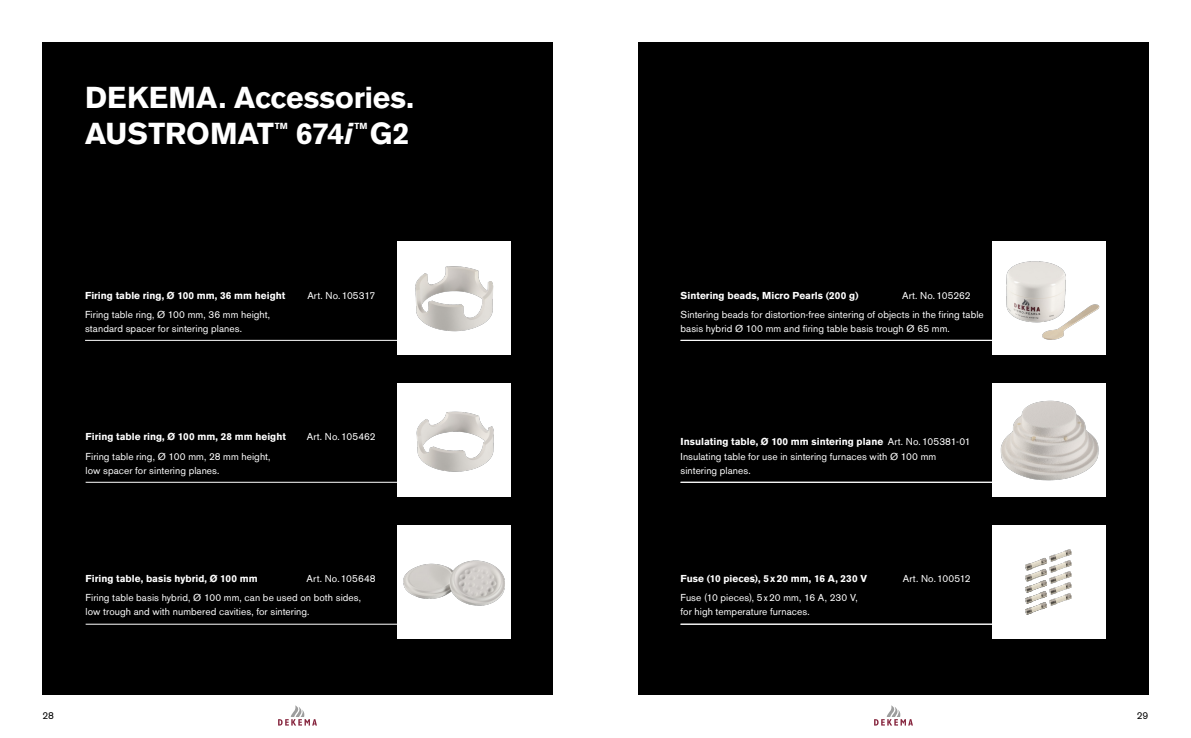
<style>
.page{position:relative;width:1191px;height:738px;background:#fff}
.page>*{position:absolute;margin:0;border:0;box-sizing:border-box;transform-origin:0 0}
.t1{font:700 30px/36px "Akzidenz Grotesk BE";color:#fff}
.t2{font:10px/14px "Akzidenz Grotesk BE";letter-spacing:.01em;color:#fff}
.t3{font:700 10px "Akzidenz Grotesk BE";letter-spacing:.005em;color:#fff}
.t4{font:10px "Akzidenz Grotesk BE";color:#000}
.t5{font:700 8.7px "Akzidenz Grotesk BE";color:#fff}
.s1{font-style:italic}
.s2{font-weight:700}
</style>
<div class="page">
<div style="left:43px;top:43px;width:510px;height:651px;background:#000"></div>
<div style="left:638px;top:43px;width:510px;height:651px;background:#000"></div>
<svg style="left:278px;top:705px;width:39px;height:20px"></svg>
<svg style="left:874px;top:705px;width:39px;height:20px"></svg>
<hr style="left:680px;top:340px;width:325px;height:1px;background:#fff">
<hr style="left:680px;top:481px;width:325px;height:1px;background:#fff">
<hr style="left:680px;top:623px;width:325px;height:1px;background:#fff">
<hr style="left:86px;top:623px;width:324px;height:1px;background:#fff">
<div style="left:397px;top:524px;width:114px;height:114px;background:#fff"></div>
<img style="left:403px;top:560px;width:102px;height:46px">
<img style="left:992px;top:383px;width:114px;height:113px">
<hr style="left:85px;top:340px;width:324px;height:1px;background:#fff">
<hr style="left:86px;top:481px;width:324px;height:1px;background:#fff">
<img style="left:397px;top:241px;width:113px;height:113px">
<img style="left:397px;top:383px;width:114px;height:113px">
<img style="left:992px;top:241px;width:114px;height:113px">
<div style="left:992px;top:524px;width:114px;height:114px;background:#fff"></div>
<img style="left:1034px;top:558px;width:12px;height:4px">
<img style="left:1057px;top:549px;width:15px;height:5px">
<img style="left:1025px;top:562px;width:21px;height:11px">
<img style="left:1046px;top:554px;width:26px;height:11px">
<img style="left:1025px;top:573px;width:21px;height:42px">
<img style="left:1046px;top:565px;width:26px;height:11px">
<img style="left:1046px;top:576px;width:26px;height:11px">
<img style="left:1046px;top:587px;width:26px;height:21px">
<h1 class="t1" style="left:85px;top:79px;width:330px">DEKEMA. Accessories.<br>AUSTROMAT</h1>
<p class="t5" style="left:275px;top:120px;width:15px">TM</p>
<h1 class="t1" style="left:296px;top:115px;width:59px">674<span class="s1">i</span></h1>
<p class="t5" style="left:354px;top:120px;width:15px">TM</p>
<h1 class="t1" style="left:370px;top:115px;width:41px">G2</h1>
<p class="t3" style="left:85px;top:289px;width:202px">Firing table ring, Ø 100 mm, 36 mm height</p>
<p class="t2" style="left:307px;top:288px;width:69px">Art. No.105317</p>
<p class="t2" style="left:85px;top:307px;width:187px">Firing table ring, Ø 100 mm, 36 mm height, standard spacer for sintering planes.</p>
<p class="t3" style="left:86px;top:431px;width:202px">Firing table ring, Ø 100 mm, 28 mm height</p>
<p class="t2" style="left:307px;top:429px;width:70px">Art. No.105462</p>
<p class="t2" style="left:86px;top:448px;width:186px">Firing table ring, Ø 100 mm, 28 mm height, low spacer for sintering planes.</p>
<p class="t3" style="left:86px;top:572px;width:173px">Firing table, basis hybrid, Ø 100 mm</p>
<p class="t2" style="left:86px;top:569px;width:291px;line-height:19px;text-indent:221px">Art. No.105648<br>Firing table basis hybrid, Ø 100 mm, can be used on both sides,</p>
<p class="t2" style="left:86px;top:604px;width:225px">low trough and with numbered cavities, for sintering.</p>
<p class="t3" style="left:680px;top:289px;width:179px">Sintering beads, Micro Pearls (200 g)</p>
<p class="t2" style="left:680px;top:285px;width:305px;line-height:19px;text-indent:221px">Art. No.105262<br>Sintering beads for distortion-free sintering of objects in the firing table</p>
<p class="t2" style="left:680px;top:321px;width:271px">basis hybrid Ø 100 mm and firing table basis trough Ø 65 mm.</p>
<p class="t2" style="left:680px;top:434px;width:292px"><span class="s2">Insulating table, Ø 100 mm sintering plane</span> Art. No.105381-01<br>Insulating table for use in sintering furnaces with Ø 100 mm sintering planes.</p>
<p class="t3" style="left:680px;top:572px;width:188px">Fuse (10 pieces), 5x20 mm, 16 A, 230 V</p>
<p class="t2" style="left:903px;top:571px;width:69px">Art. No.100512</p>
<p class="t2" style="left:680px;top:590px;width:179px">Fuse (10 pieces), 5x20 mm, 16 A, 230 V, for high temperature furnaces.</p>
<p class="t4" style="left:43px;top:709px;width:13px">28</p>
<p class="t4" style="left:1136px;top:709px;width:13px">29</p>
</div>
